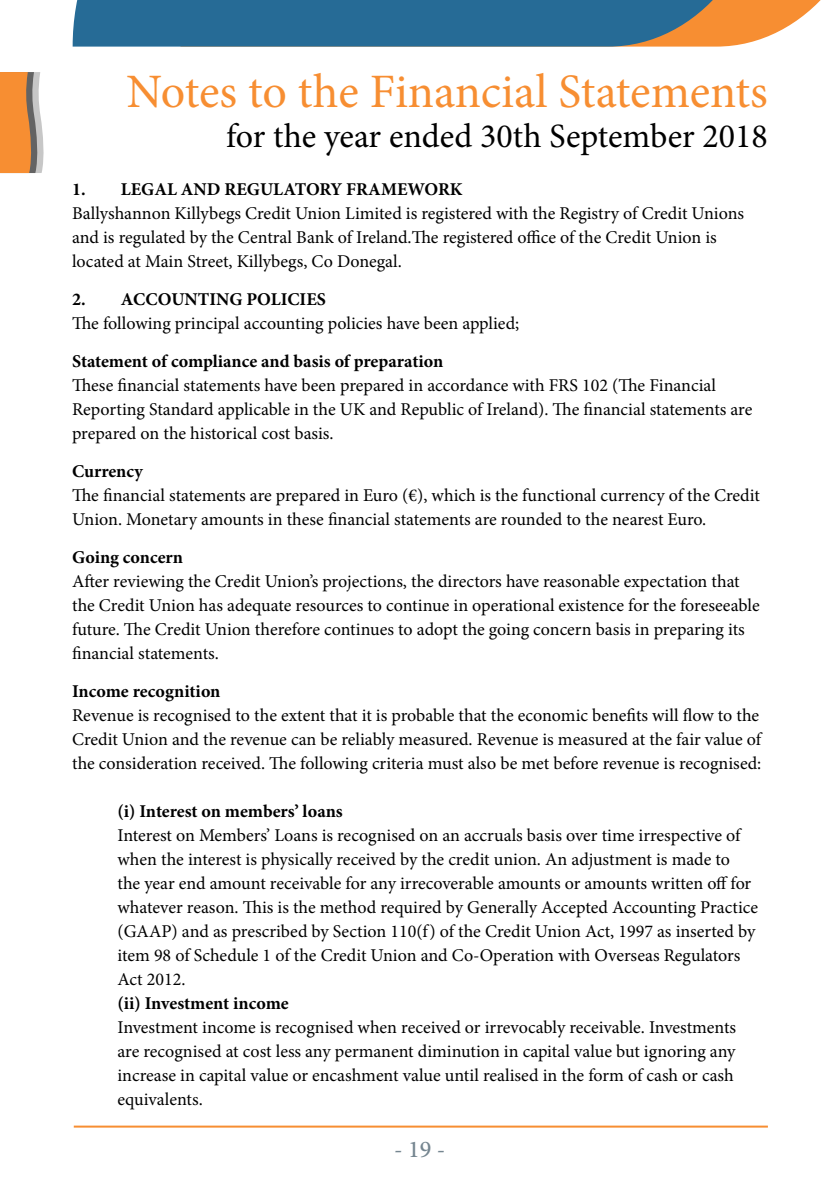
<style>
.page{position:relative;width:840px;height:1191px;background:#fff}
.page>*{position:absolute;margin:0;border:0;box-sizing:border-box;transform-origin:0 0}
.t1{font:48px "Minion Pro";letter-spacing:-.005em;color:#f78e32}
.t2{font:34px "Minion Pro";color:#000}
.t3{font:500 24px "Minion Pro";color:#758690}
.t4{font:18px/24px "Minion Pro";color:#000}
.t5{font:700 18px "Minion Pro";color:#000}
</style>
<div class="page">
<hr style="left:74px;top:1125px;width:693px;height:2px;background:#f78e32">
<svg style="left:73px;top:0;width:748px;height:47px;background:#4f778c"></svg>
<svg style="left:0;top:72px;width:44px;height:101px;background:#db975b"></svg>
<h1 class="t1" style="left:126px;top:59px;width:642px">Notes to the Financial Statements</h1>
<h2 class="t2" style="left:226px;top:113px;width:543px">for the year ended 30th September 2018</h2>
<p class="t5" style="left:72px;top:176px;width:15px">1.</p>
<p class="t5" style="left:121px;top:176px;width:343px">LEGAL AND REGULATORY FRAMEWORK</p>
<p class="t4" style="left:72px;top:201px;width:673px">Ballyshannon Killybegs Credit Union Limited is registered with the Registry of Credit Unions and is regulated by the Central Bank of Ireland.The registered office of the Credit Union is located at Main Street, Killybegs, Co Donegal.</p>
<p class="t5" style="left:72px;top:286px;width:15px">2.</p>
<p class="t5" style="left:121px;top:286px;width:206px">ACCOUNTING POLICIES</p>
<p class="t4" style="left:72px;top:311px;width:448px">The following principal accounting policies have been applied;</p>
<p class="t5" style="left:72px;top:348px;width:372px">Statement of compliance and basis of preparation</p>
<p class="t4" style="left:72px;top:373px;width:681px">These financial statements have been prepared in accordance with FRS 102 (The Financial<br>Reporting Standard applicable in the UK and Republic of Ireland). The financial statements are prepared on the historical cost basis.</p>
<p class="t5" style="left:72px;top:458px;width:72px">Currency</p>
<p class="t4" style="left:72px;top:483px;width:689px">The financial statements are prepared in Euro (€), which is the functional currency of the Credit<br>Union. Monetary amounts in these financial statements are rounded to the nearest Euro.</p>
<p class="t5" style="left:72px;top:544px;width:112px">Going concern</p>
<p class="t4" style="left:72px;top:569px;width:688px">After reviewing the Credit Union’s projections, the directors have reasonable expectation that the Credit Union has adequate resources to continue in operational existence for the foreseeable future. The Credit Union therefore continues to adopt the going concern basis in preparing its financial statements.</p>
<p class="t5" style="left:72px;top:678px;width:150px">Income recognition</p>
<p class="t4" style="left:72px;top:703px;width:690px;text-align:justify">Revenue is recognised to the extent that it is probable that the economic benefits will flow to the Credit Union and the revenue can be reliably measured. Revenue is measured at the fair value of the consideration received. The following criteria must also be met before revenue is recognised:</p>
<p class="t5" style="left:117px;top:798px;width:227px">(i) Interest on members’ loans</p>
<p class="t4" style="left:117px;top:823px;width:641px">Interest on Members’ Loans is recognised on an accruals basis over time irrespective of when the interest is physically received by the credit union. An adjustment is made to<br>the year end amount receivable for any irrecoverable amounts or amounts written off for whatever reason. This is the method required by Generally Accepted Accounting Practice (GAAP) and as prescribed by Section 110(f) of the Credit Union Act, 1997 as inserted by item 98 of Schedule 1 of the Credit Union and Co-Operation with Overseas Regulators Act 2012.</p>
<p class="t5" style="left:117px;top:990px;width:173px">(ii) Investment income</p>
<p class="t4" style="left:117px;top:1015px;width:620px">Investment income is recognised when received or irrevocably receivable. Investments are recognised at cost less any permanent diminution in capital value but ignoring any increase in capital value or encashment value until realised in the form of cash or cash equivalents.</p>
<h3 class="t3" style="left:394px;top:1133px;width:52px">- 19 -</h3>
</div>
